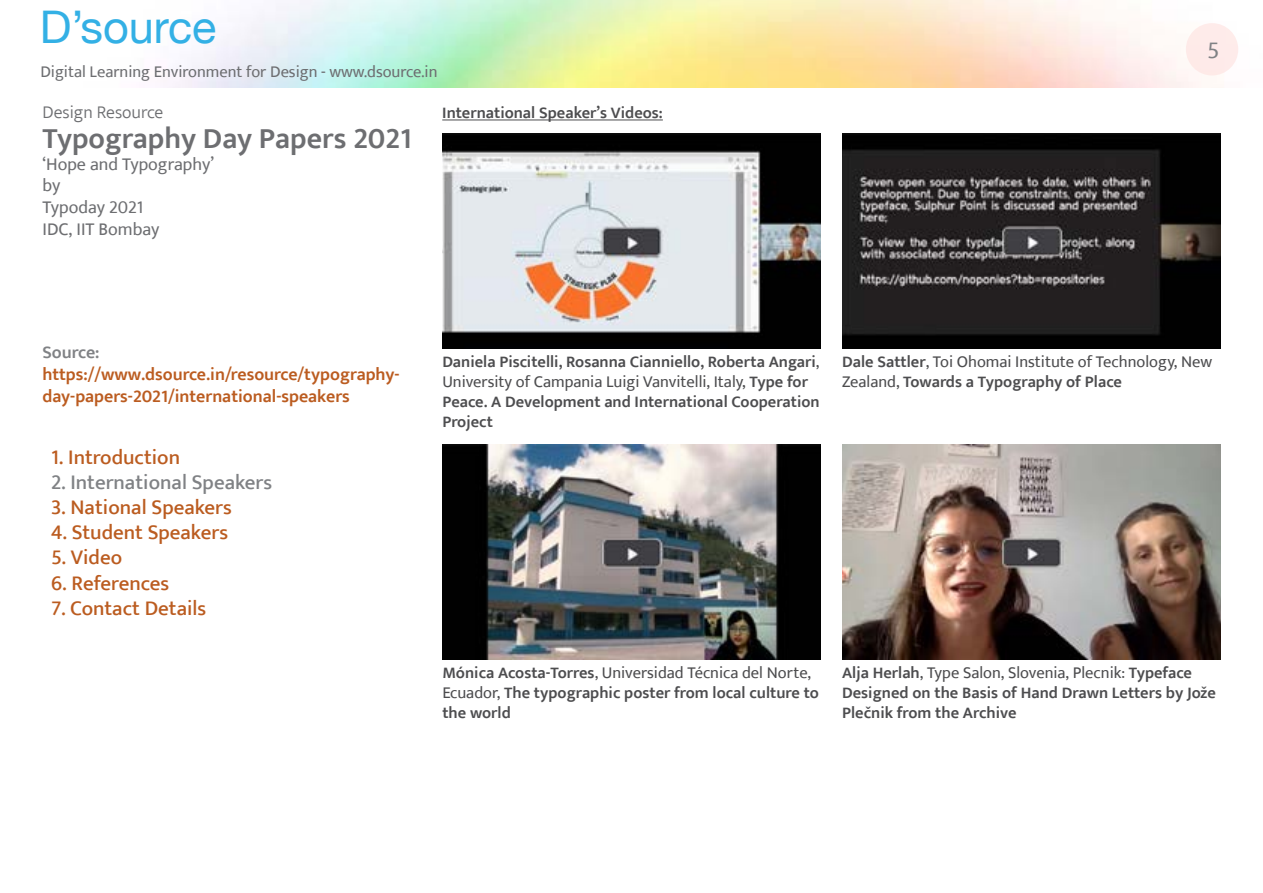
<style>
.page{position:relative;width:1263px;height:893px;background:#fff}
.page>*{position:absolute;margin:0;border:0;box-sizing:border-box;transform-origin:0 0}
.t1{font:45px "Helvetica Neue";color:#33b0e5}
.t2{font:600 30px "Ek Mukta";color:#6d6e71}
.t3{font:24px "Ek Mukta";color:#808285}
.t4{font:500 21px "Ek Mukta";color:#bb5c20}
.t5{font:500 21px "Ek Mukta";color:#808285}
.t6{font:600 18px/21.6px "Ek Mukta";color:#bb5c20}
.t7{font:18px/21.6px "Ek Mukta";color:#6d6e71}
.t8{font:300 18px "Ek Mukta";color:#6d6e71}
.t9{font:600 18px "Ek Mukta";color:#808285}
.t10{font:600 16.5px/19.8px "Ek Mukta";color:#4d4d4f}
.t11{font:16.5px/19.8px "Ek Mukta";color:#4d4d4f}
.t12{font:16.5px "Ek Mukta";color:#6d6e71}
.s1{font-weight:400}
.s2{font-weight:600}
</style>
<div class="page">
<div style="left:1186px;top:23px;width:52px;height:52px;background:#feebea;border-radius:50%"></div>
<hr style="left:442px;top:120px;width:221px;height:1px;background:#4d4d4f">
<img style="left:442px;top:134px;width:379px;height:215px">
<img style="left:842px;top:134px;width:378px;height:215px">
<img style="left:442px;top:444px;width:379px;height:215px">
<img style="left:842px;top:444px;width:378px;height:215px">
<h1 class="t1" style="left:40px;top:0;width:178px">D’source</h1>
<p class="t12" style="left:40px;top:62px;width:399px">Digital Learning Environment for Design - www.dsource.in</p>
<p class="t8" style="left:43px;top:101px;width:122px">Design Resource</p>
<h2 class="t2" style="left:43px;top:120px;width:371px">Typography Day Papers 2021</h2>
<p class="t7" style="left:43px;top:153px;width:173px">‘Hope and Typography’ by<br>Typoday 2021<br>IDC, IIT Bombay</p>
<p class="t10" style="left:442px;top:102px;width:222px">International Speaker’s Videos:</p>
<h3 class="t3" style="left:1207px;top:35px;width:14px">5</h3>
<p class="t9" style="left:43px;top:342px;width:59px">Source:</p>
<p class="t6" style="left:43px;top:363px;width:359px">https://www.dsource.in/resource/typography&shy;day-papers-2021/international-speakers</p>
<p class="t4" style="left:51px;top:444px;width:131px">1. Introduction</p>
<p class="t5" style="left:51px;top:469px;width:223px">2. International Speakers</p>
<p class="t4" style="left:51px;top:494px;width:182px">3. National Speakers</p>
<p class="t4" style="left:51px;top:520px;width:179px">4. Student Speakers</p>
<p class="t4" style="left:51px;top:545px;width:73px">5. Video</p>
<p class="t4" style="left:51px;top:570px;width:120px">6. References</p>
<p class="t4" style="left:51px;top:595px;width:157px">7. Contact Details</p>
<p class="t10" style="left:442px;top:352px;width:379px">Daniela Piscitelli, Rosanna Cianniello, Roberta Angari<span class="s1">, University of Campania Luigi Vanvitelli, Italy,</span> Type for Peace. A Development and International Cooperation Project</p>
<p class="t11" style="left:842px;top:352px;width:371px"><span class="s2">Dale Sattler</span>, Toi Ohomai Institute of Technology, New<br>Zealand, <span class="s2">Towards a Typography of Place</span></p>
<p class="t10" style="left:442px;top:663px;width:378px">Mónica Acosta-Torres<span class="s1">, Universidad Técnica del Norte,<br>Ecuador,</span> The typographic poster from local culture to the world</p>
<p class="t10" style="left:842px;top:663px;width:375px">Alja Herlah<span class="s1">, Type Salon, Slovenia, Plecnik:</span> Typeface<br>Designed on the Basis of Hand Drawn Letters by Jože<br>Plečnik from the Archive</p>
</div>
